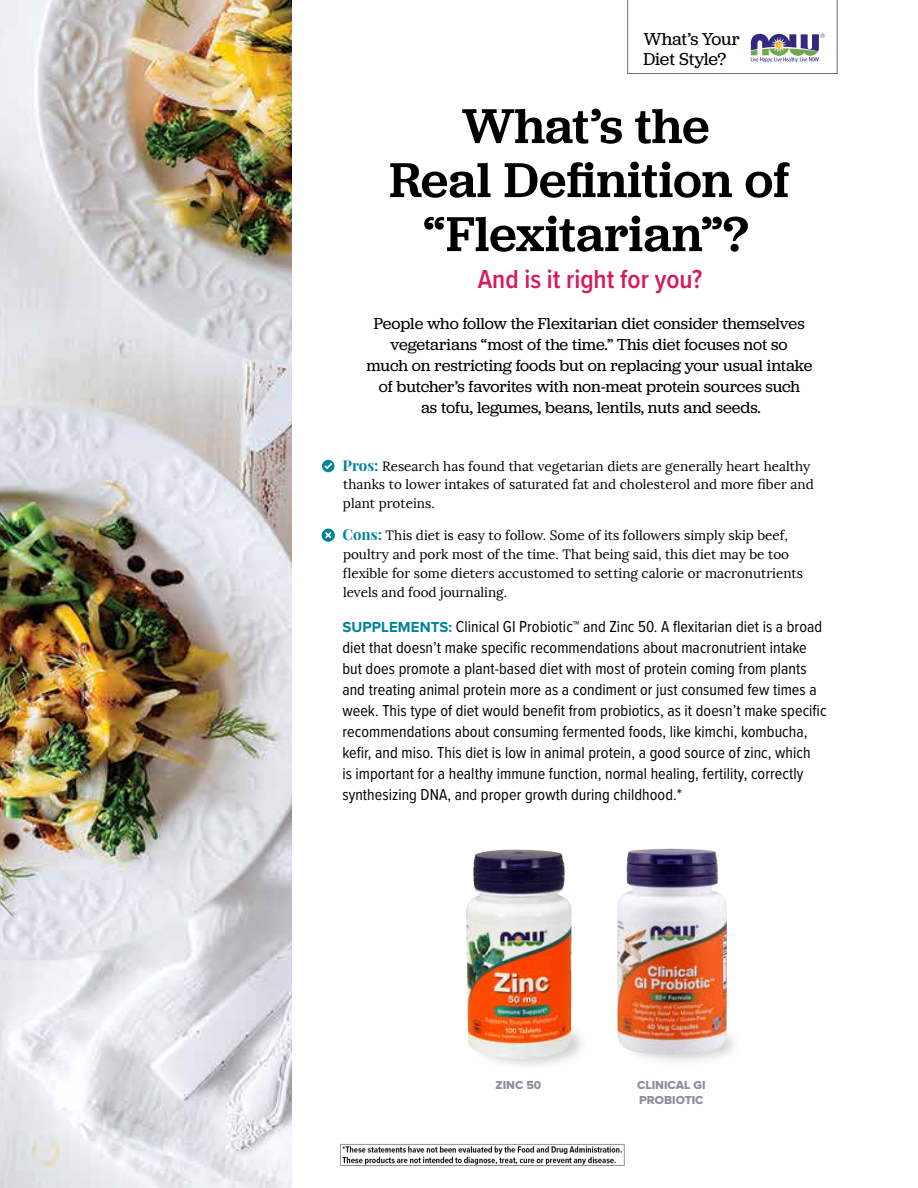
<style>
.page{position:relative;width:918px;height:1188px;background:#fff}
.page>*{position:absolute;margin:0;border:0;box-sizing:border-box;transform-origin:0 0}
.t1{font:500 51px/54px "Jubilat";letter-spacing:-.005em;color:#000;text-align:center}
.t2{font:600 27px "Proxima Nova Cond";color:#d61a5d}
.t3{font:18px/19.5px "Jubilat";letter-spacing:-.01em;color:#000}
.t4{font:16.5px/21px "Proxima Nova Cond";letter-spacing:.005em;color:#000}
.t5{font:16.5px/21px "Jubilat";letter-spacing:-.005em;color:#000;text-align:center}
.t6{font:13.5px/18.8px "Lora";color:#000}
.t7{font:12px/15px "Proxima Nova Extrabld";color:#8b8f9e}
.s1{font-family:"Playfair Display";font-weight:700;font-size:15px;color:#008398}
.s2{font-family:"Proxima Nova";font-weight:700;font-size:15px;color:#008398}
</style>
<div class="page">
<div style="left:621px;top:1020px;width:121px;height:48px;background:#000;opacity:.2"></div>
<div style="left:470px;top:1015px;width:119px;height:57px;background:#000;opacity:.2"></div>
<svg style="left:322px;top:460px;width:13px;height:12px"></svg>
<svg style="left:321px;top:529px;width:14px;height:13px"></svg>
<img style="left:0;top:0;width:292px;height:1188px">
<img style="left:466px;top:850px;width:106px;height:209px">
<svg style="left:628px;top:0;width:209px;height:74px"></svg>
<img style="left:617px;top:849px;width:110px;height:206px">
<img style="left:340px;top:1144px;width:285px;height:22px">
<p class="t3" style="left:643px;top:29px;width:98px">What’s Your<br>Diet Style?</p>
<h1 class="t1" style="left:389px;top:98px;width:402px">What’s the<br>Real Definition of “Flexitarian”?</h1>
<h2 class="t2" style="left:478px;top:259px;width:226px">And is it right for you?</h2>
<p class="t5" style="left:366px;top:313px;width:448px">People who follow the Flexitarian diet consider themselves vegetarians “most of the time.” This diet focuses not so<br>much on restricting foods but on replacing your usual intake of butcher’s favorites with non-meat protein sources such<br>as tofu, legumes, beans, lentils, nuts and seeds.</p>
<p class="t6" style="left:342px;top:456px;width:473px"><span class="s1">Pros:</span> Research has found that vegetarian diets are generally heart healthy thanks to lower intakes of saturated fat and cholesterol and more fiber and plant proteins.</p>
<p class="t6" style="left:342px;top:526px;width:462px"><span class="s1">Cons:</span> This diet is easy to follow. Some of its followers simply skip beef, poultry and pork most of the time. That being said, this diet may be too flexible for some dieters accustomed to setting calorie or macronutrients levels and food journaling.</p>
<p class="t4" style="left:342px;top:616px;width:486px"><span class="s2">SUPPLEMENTS:</span> Clinical GI Probiotic™ and Zinc 50. A flexitarian diet is a broad diet that doesn’t make specific recommendations about macronutrient intake but does promote a plant-based diet with most of protein coming from plants and treating animal protein more as a condiment or just consumed few times a week. This type of diet would benefit from probiotics, as it doesn’t make specific recommendations about consuming fermented foods, like kimchi, kombucha, kefir, and miso. This diet is low in animal protein, a good source of zinc, which<br>is important for a healthy immune function, normal healing, fertility, correctly synthesizing DNA, and proper growth during childhood.*</p>
<p class="t7" style="left:496px;top:1077px;width:47px">ZINC 50</p>
<p class="t7" style="left:637px;top:1077px;width:70px">CLINICAL GI<br>PROBIOTIC</p>
</div>
